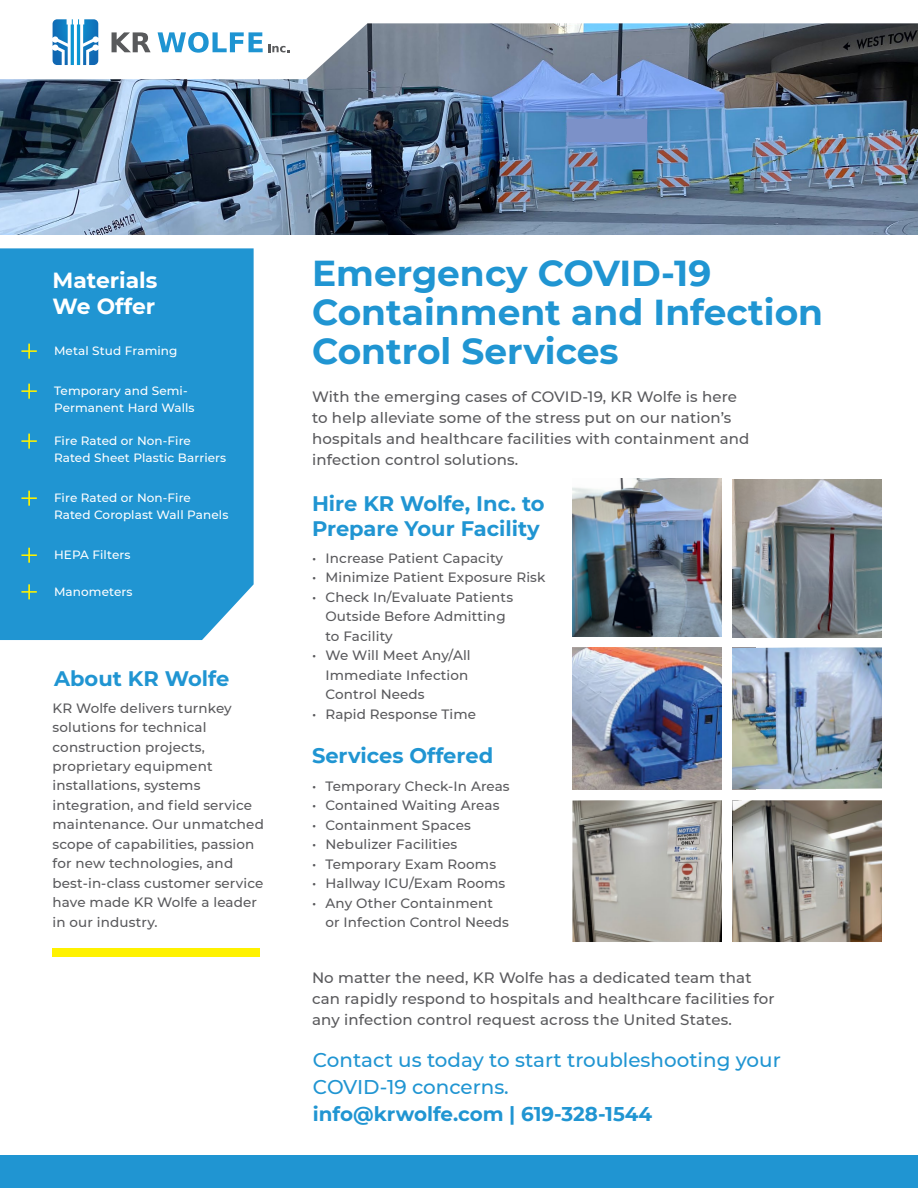
<style>
.page{position:relative;width:918px;height:1188px;background:#fff}
.page>*{position:absolute;margin:0;border:0;box-sizing:border-box;transform-origin:0 0}
.t1{font:700 36px/39px "Montserrat";color:#2095d2}
.t2{font:700 21.9px/26.2px "Montserrat";color:#fff}
.t3{font:700 21px/25.2px "Montserrat";color:#2095d2}
.t4{font:500 19.8px/27px "Montserrat";color:#2095d2}
.t5{font:700 19.8px "Montserrat";color:#2095d2}
.t6{font:500 15px/21px "Montserrat";letter-spacing:.01em;color:#59595c}
.t7{font:500 13.5px/19.5px "Montserrat";letter-spacing:.01em;color:#59595c}
.t8{font:500 12px/16.5px "Montserrat";letter-spacing:.01em;color:#fff}
</style>
<div class="page">
<img style="left:0;top:79px;width:918px;height:156px">
<svg style="left:52px;top:22px;width:866px;height:57px"></svg>
<svg style="left:53px;top:19px;width:45px;height:46px"></svg>
<svg style="left:158px;top:32px;width:131px;height:21px"></svg>
<svg style="left:112px;top:32px;width:39px;height:20px"></svg>
<div style="left:0;top:248px;width:254px;height:392px;background:#2095d2"></div>
<svg style="left:21px;top:344px;width:16px;height:15px"></svg>
<svg style="left:21px;top:384px;width:16px;height:15px"></svg>
<svg style="left:21px;top:434px;width:16px;height:15px"></svg>
<svg style="left:21px;top:491px;width:16px;height:15px"></svg>
<svg style="left:21px;top:548px;width:16px;height:15px"></svg>
<svg style="left:21px;top:584px;width:16px;height:15px"></svg>
<img style="left:732px;top:479px;width:150px;height:159px">
<img style="left:572px;top:647px;width:150px;height:142px">
<img style="left:572px;top:800px;width:150px;height:142px">
<img style="left:732px;top:647px;width:150px;height:142px">
<img style="left:732px;top:800px;width:150px;height:142px">
<img style="left:572px;top:479px;width:150px;height:157px">
<div style="left:53px;top:948px;width:207px;height:9px;background:#fff200"></div>
<div style="left:0;top:1156px;width:918px;height:32px;background:#2095d2"></div>
<div style="left:568px;top:119px;width:79px;height:23px;background:#7c91c8"></div>
<h2 class="t2" style="left:53px;top:266px;width:106px">Materials<br>We Offer</h2>
<p class="t8" style="left:54px;top:342px;width:125px">Metal Stud Framing</p>
<p class="t8" style="left:54px;top:382px;width:142px">Temporary and Semi-<br>Permanent Hard Walls</p>
<p class="t8" style="left:54px;top:432px;width:174px">Fire Rated or Non-Fire<br>Rated Sheet Plastic Barriers</p>
<p class="t8" style="left:54px;top:489px;width:176px">Fire Rated or Non-Fire<br>Rated Coroplast Wall Panels</p>
<p class="t8" style="left:54px;top:546px;width:78px">HEPA Filters</p>
<p class="t8" style="left:54px;top:583px;width:80px">Manometers</p>
<h3 class="t3" style="left:54px;top:664px;width:177px">About KR Wolfe</h3>
<p class="t7" style="left:53px;top:697px;width:213px">KR Wolfe delivers turnkey solutions for technical construction projects, proprietary equipment installations, systems integration, and field service maintenance. Our unmatched scope of capabilities, passion for new technologies, and best-in-class customer service have made KR Wolfe a leader in our industry.</p>
<h1 class="t1" style="left:312px;top:252px;width:513px">Emergency COVID-19<br>Containment and Infection<br>Control Services</h1>
<p class="t6" style="left:312px;top:386px;width:439px">With the emerging cases of COVID-19, KR Wolfe is here to help alleviate some of the stress put on our nation’s hospitals and healthcare facilities with containment and infection control solutions.</p>
<h3 class="t3" style="left:312px;top:490px;width:234px">Hire KR Wolfe, Inc. to<br>Prepare Your Facility</h3>
<p class="t7" style="left:312px;top:548px;width:193px">• Increase Patient Capacity</p>
<p class="t7" style="left:312px;top:567px;width:235px">• Minimize Patient Exposure Risk</p>
<p class="t7" style="left:326px;top:587px;width:189px;text-indent:-14px">• Check In/Evaluate Patients<br>Outside Before Admitting to Facility</p>
<p class="t7" style="left:326px;top:645px;width:147px;text-indent:-14px">• We Will Meet Any/All<br>Immediate Infection<br>Control Needs</p>
<p class="t7" style="left:312px;top:704px;width:166px">• Rapid Response Time</p>
<h3 class="t3" style="left:312px;top:742px;width:183px">Services Offered</h3>
<p class="t7" style="left:312px;top:776px;width:199px">• Temporary Check-In Areas</p>
<p class="t7" style="left:312px;top:795px;width:189px">• Contained Waiting Areas</p>
<p class="t7" style="left:312px;top:815px;width:160px">• Containment Spaces</p>
<p class="t7" style="left:312px;top:834px;width:147px">• Nebulizer Facilities</p>
<p class="t7" style="left:312px;top:854px;width:186px">• Temporary Exam Rooms</p>
<p class="t7" style="left:312px;top:873px;width:195px">• Hallway ICU/Exam Rooms</p>
<p class="t7" style="left:326px;top:893px;width:185px;text-indent:-14px">• Any Other Containment or Infection Control Needs</p>
<p class="t6" style="left:312px;top:967px;width:464px">No matter the need, KR Wolfe has a dedicated team that can rapidly respond to hospitals and healthcare facilities for any infection control request across the United States.</p>
<h3 class="t4" style="left:313px;top:1045px;width:469px">Contact us today to start troubleshooting your<br>COVID-19 concerns.</h3>
<h3 class="t5" style="left:313px;top:1099px;width:341px">info@krwolfe.com | 619-328-1544</h3>
</div>
